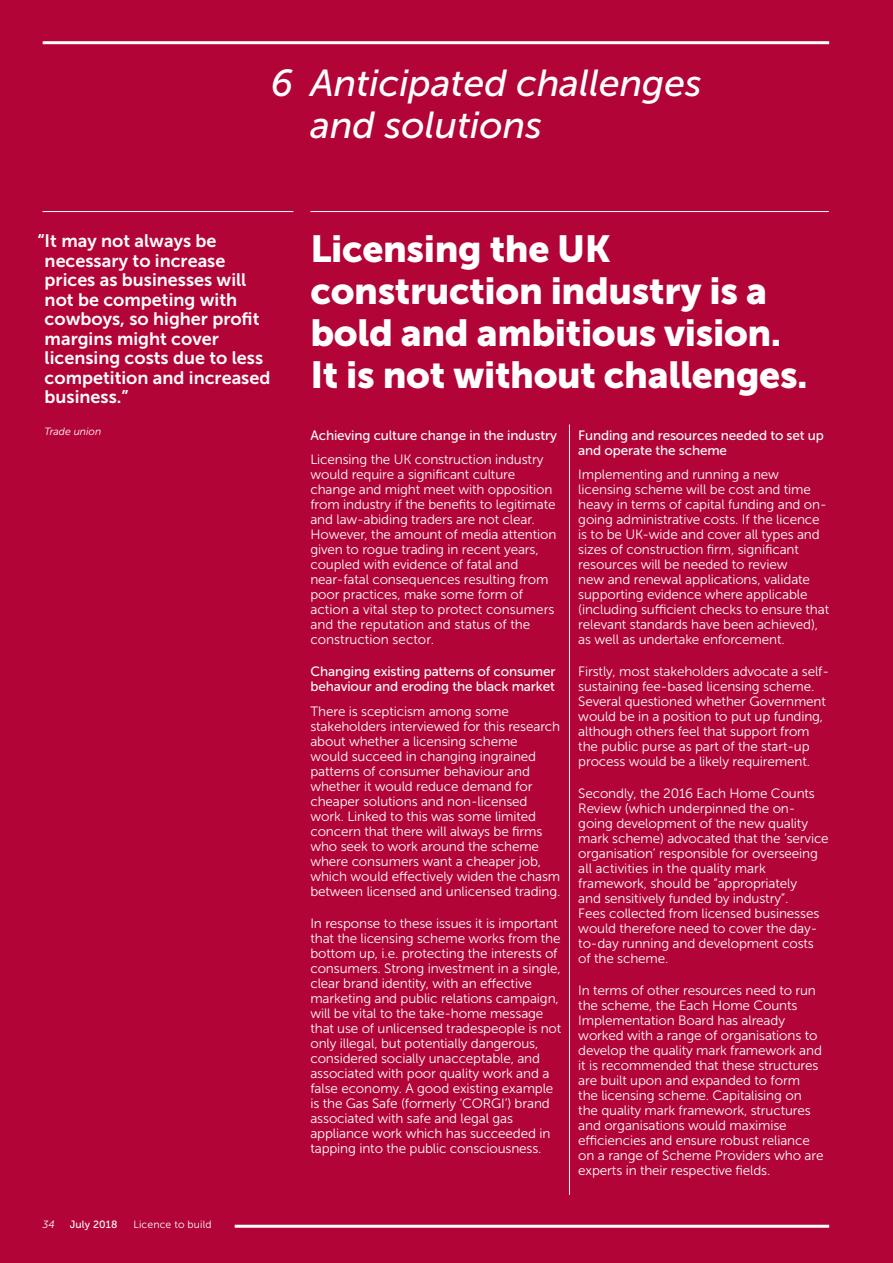
<style>
.page{position:relative;width:893px;height:1263px;background:#b30437}
.page>*{position:absolute;margin:0;border:0;box-sizing:border-box;transform-origin:0 0}
.t1{font:37.5px/42px "Museo Sans 900";letter-spacing:-.01em;color:#fff}
.t2{font:italic 37.5px/42px "Museo Sans 500";color:#fff}
.t3{font:18px/19.5px "Museo Sans 700";color:#fff}
.t4{font:13.5px/15px "Museo Sans 300";letter-spacing:-.01em;color:#fff}
.t5{font:13.5px/15px "Museo Sans 500";letter-spacing:-.01em;color:#fff}
.t6{font:10.5px "Museo Sans 300";letter-spacing:.01em;color:#fff}
.t7{font:italic 10.5px "Museo Sans 300";color:#fff}
.t8{font:10.5px "Museo Sans 500";letter-spacing:.01em;color:#fff}
</style>
<div class="page">
<hr style="left:235px;top:1225px;width:594px;height:3px;background:#fff">
<hr style="left:43px;top:41px;width:786px;height:3px;background:#fff">
<hr style="left:310px;top:211px;width:519px;height:1px;background:#fff">
<hr style="left:43px;top:211px;width:250px;height:1px;background:#fff">
<hr style="left:569px;top:424px;width:1px;height:771px;background:#fff">
<p class="t2" style="left:271px;top:62px;width:24px">6</p>
<p class="t2" style="left:310px;top:62px;width:393px">Anticipated challenges and solutions</p>
<p class="t3" style="left:45px;top:231px;width:227px;text-indent:-7px">“It may not always be necessary to increase prices as businesses will not be competing with cowboys, so higher profit margins might cover licensing costs due to less competition and increased business.”</p>
<p class="t7" style="left:45px;top:426px;width:58px">Trade union</p>
<p class="t7" style="left:43px;top:1219px;width:14px">34</p>
<p class="t8" style="left:70px;top:1219px;width:49px">July 2018</p>
<p class="t6" style="left:134px;top:1219px;width:80px">Licence to build</p>
<p class="t1" style="left:310px;top:228px;width:499px">Licensing the UK construction industry is a bold and ambitious vision.<br>It is not without challenges.</p>
<p class="t5" style="left:310px;top:427px;width:248px">Achieving culture change in the industry</p>
<p class="t4" style="left:310px;top:452px;width:248px">Licensing the UK construction industry would require a significant culture change and might meet with opposition from industry if the benefits to legitimate and law-abiding traders are not clear.<br>However, the amount of media attention given to rogue trading in recent years, coupled with evidence of fatal and near-fatal consequences resulting from poor practices, make some form of action a vital step to protect consumers and the reputation and status of the construction sector.</p>
<p class="t5" style="left:310px;top:664px;width:247px">Changing existing patterns of consumer behaviour and eroding the black market</p>
<p class="t4" style="left:310px;top:704px;width:251px">There is scepticism among some stakeholders interviewed for this research about whether a licensing scheme<br>would succeed in changing ingrained patterns of consumer behaviour and whether it would reduce demand for cheaper solutions and non-licensed work. Linked to this was some limited concern that there will always be firms who seek to work around the scheme where consumers want a cheaper job, which would effectively widen the chasm between licensed and unlicensed trading.</p>
<p class="t4" style="left:310px;top:916px;width:252px">In response to these issues it is important that the licensing scheme works from the bottom up, i.e. protecting the interests of consumers. Strong investment in a single, clear brand identity, with an effective marketing and public relations campaign, will be vital to the take-home message that use of unlicensed tradespeople is not only illegal, but potentially dangerous, considered socially unacceptable, and associated with poor quality work and a false economy. A good existing example is the Gas Safe (formerly ‘CORGI’) brand associated with safe and legal gas appliance work which has succeeded in tapping into the public consciousness.</p>
<p class="t5" style="left:578px;top:427px;width:247px">Funding and resources needed to set up and operate the scheme</p>
<p class="t4" style="left:578px;top:467px;width:252px">Implementing and running a new licensing scheme will be cost and time heavy in terms of capital funding and on&shy;going administrative costs. If the licence is to be UK-wide and cover all types and sizes of construction firm, significant resources will be needed to review<br>new and renewal applications, validate supporting evidence where applicable (including sufficient checks to ensure that relevant standards have been achieved), as well as undertake enforcement.</p>
<p class="t4" style="left:578px;top:664px;width:252px">Firstly, most stakeholders advocate a self&shy;sustaining fee-based licensing scheme.<br>Several questioned whether Government would be in a position to put up funding, although others feel that support from the public purse as part of the start-up process would be a likely requirement.</p>
<p class="t4" style="left:578px;top:786px;width:252px">Secondly, the 2016 Each Home Counts Review (which underpinned the on&shy;going development of the new quality mark scheme) advocated that the ‘service organisation’ responsible for overseeing all activities in the quality mark framework, should be “appropriately<br>and sensitively funded by industry”.<br>Fees collected from licensed businesses would therefore need to cover the day&shy;to-day running and development costs of the scheme.</p>
<p class="t4" style="left:578px;top:983px;width:247px">In terms of other resources need to run the scheme, the Each Home Counts Implementation Board has already worked with a range of organisations to develop the quality mark framework and it is recommended that these structures are built upon and expanded to form<br>the licensing scheme. Capitalising on the quality mark framework, structures and organisations would maximise efficiencies and ensure robust reliance on a range of Scheme Providers who are experts in their respective fields.</p>
</div>
